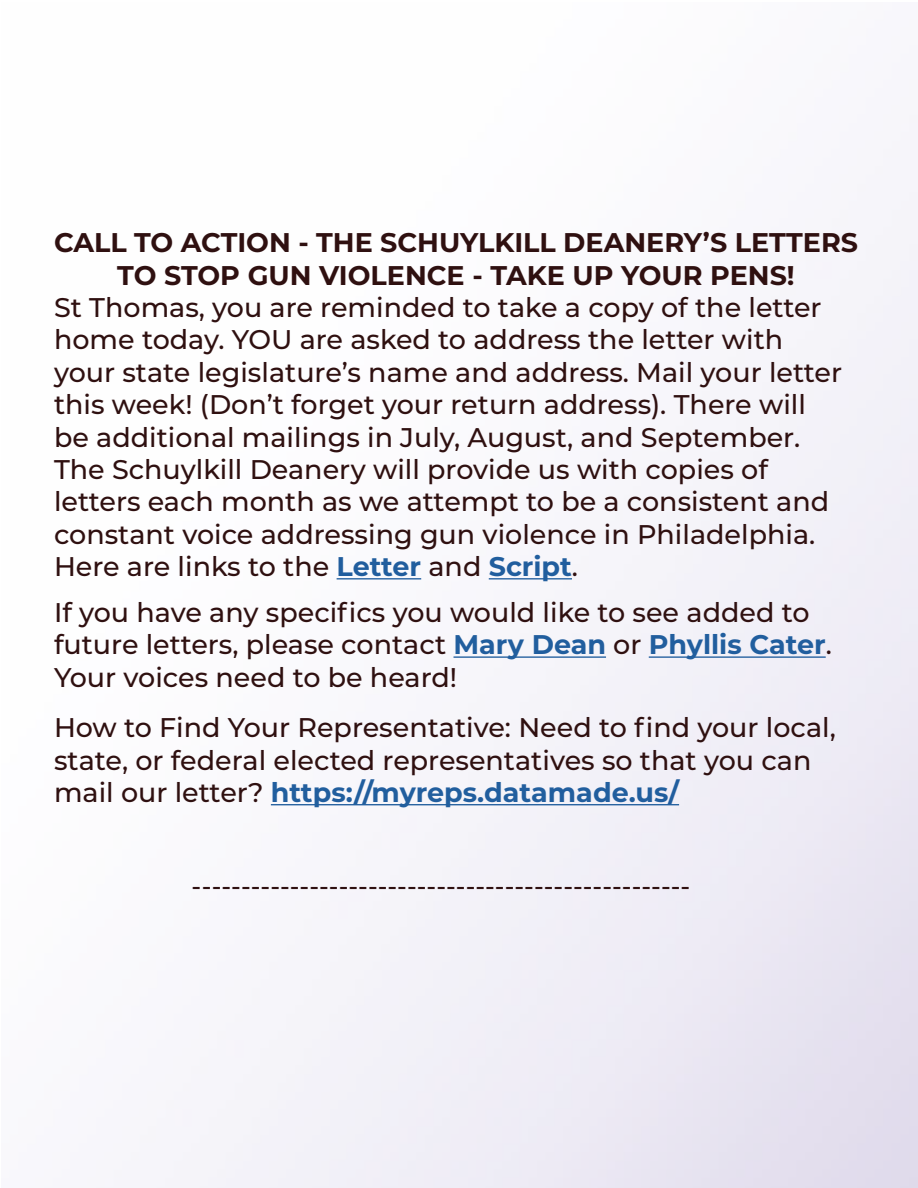
<style>
.page{position:relative;width:918px;height:1188px;background:#fff}
.page>*{position:absolute;margin:0;border:0;box-sizing:border-box;transform-origin:0 0}
.t1{font:500 27px/32.4px "Montserrat";color:#2f1010}
.t2{font:700 27px/32.4px "Montserrat";color:#2f1010;text-align:center}
.t3{font:500 25.5px "Montserrat";color:#2f1010}
.s1{font-weight:700;color:#215e9e}
</style>
<div class="page">
<hr style="left:337px;top:578px;width:84px;height:1px;background:#215e9e">
<hr style="left:489px;top:578px;width:83px;height:1px;background:#215e9e">
<hr style="left:454px;top:656px;width:152px;height:2px;background:#215e9e">
<hr style="left:649px;top:656px;width:177px;height:2px;background:#215e9e">
<hr style="left:271px;top:804px;width:408px;height:1px;background:#215e9e">
<p class="t2" style="left:54px;top:225px;width:806px">CALL TO ACTION - THE SCHUYLKILL DEANERY’S LETTERS<br>TO STOP GUN VIOLENCE - TAKE UP YOUR PENS!</p>
<p class="t1" style="left:54px;top:290px;width:790px">St Thomas, you are reminded to take a copy of the letter home today. YOU are asked to address the letter with your state legislature’s name and address. Mail your letter this week! (Don’t forget your return address). There will be additional mailings in July, August, and September.<br>The Schuylkill Deanery will provide us with copies of letters each month as we attempt to be a consistent and constant voice addressing gun violence in Philadelphia.<br>Here are links to the <span class="s1">Letter</span> and <span class="s1">Script</span>.</p>
<p class="t1" style="left:54px;top:595px;width:779px">If you have any specifics you would like to see added to future letters, please contact <span class="s1">Mary Dean</span> or <span class="s1">Phyllis Cater</span>.<br>Your voices need to be heard!</p>
<p class="t1" style="left:54px;top:710px;width:783px">How to Find Your Representative: Need to find your local, state, or federal elected representatives so that you can mail our letter? <span class="s1">https://myreps.datamade.us/</span></p>
<p class="t3" style="left:192px;top:869px;width:500px">---------------------------------------------------</p>
</div>
